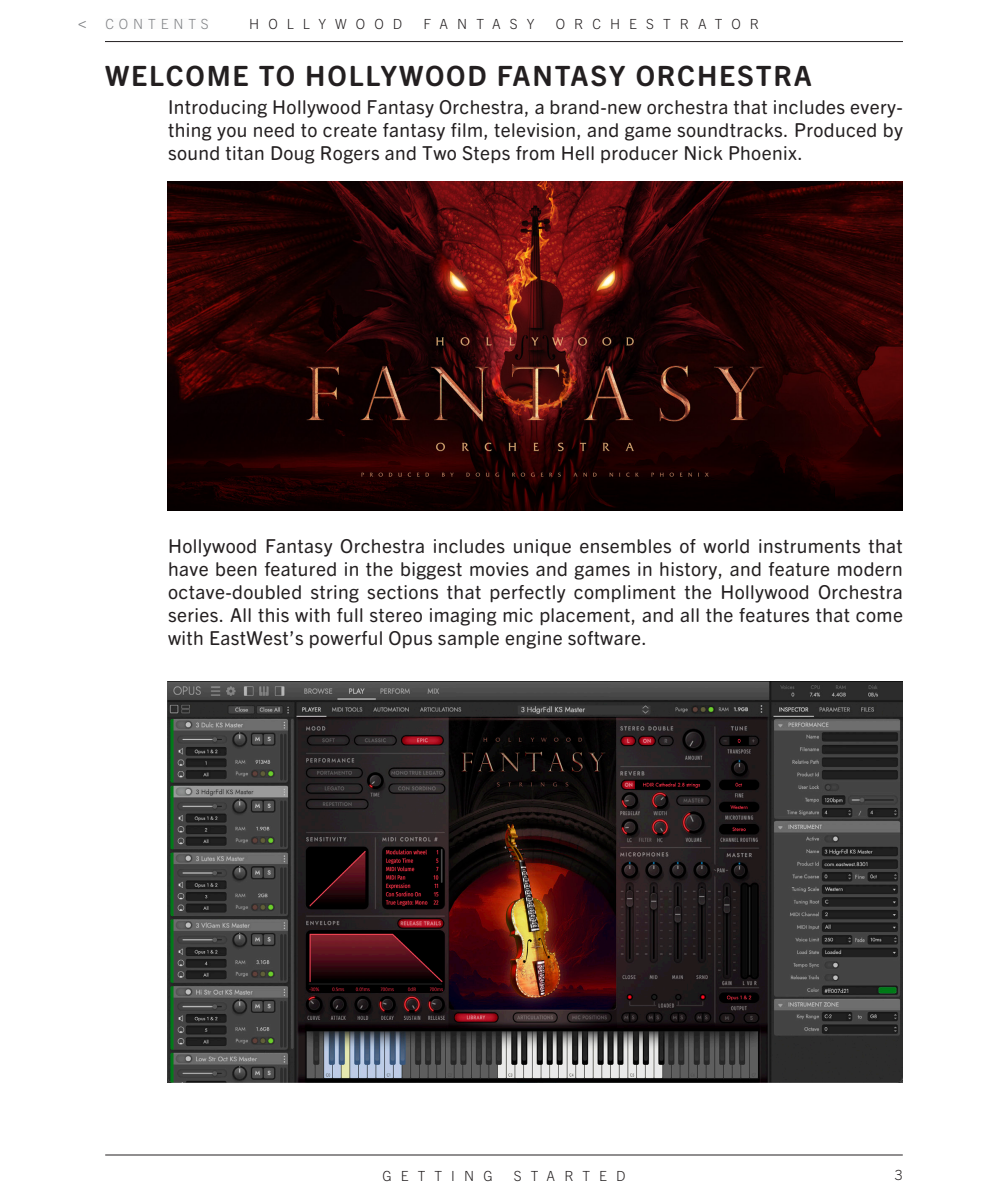
<style>
.page{position:relative;width:1008px;height:1197px;background:#fff}
.page>*{position:absolute;margin:0;border:0;box-sizing:border-box;transform-origin:0 0}
.t1{font:700 28px "Trade Gothic Next SR Pro";letter-spacing:.065em;color:#231f20}
.t2{font:19.25px/23.1px "Trade Gothic Next SR Pro";letter-spacing:.02em;color:#231f20;text-align:justify}
.t3{font:300 14px "Trade Gothic Next LT Pro";letter-spacing:.65em;color:#231f20}
.t4{font:300 14px "Trade Gothic Next LT Pro";letter-spacing:.35em;color:#808285}
.s1{font-size:17.5px}
</style>
<div class="page">
<hr style="left:105px;top:41px;width:798px;height:1px;background:#231f20">
<hr style="left:105px;top:1155px;width:798px;height:1px;background:#231f20">
<img style="left:167px;top:182px;width:736px;height:329px">
<img style="left:167px;top:681px;width:736px;height:402px">
<p class="t4" style="left:77px;top:14px;width:133px"><span class="s1">&lt;</span> CONTENTS</p>
<p class="t3" style="left:249px;top:14px;width:155px">HOLLYWOOD</p>
<p class="t3" style="left:424px;top:14px;width:112px">FANTASY</p>
<p class="t3" style="left:556px;top:14px;width:205px">ORCHESTRATOR</p>
<p class="t1" style="left:105px;top:56px;width:708px">WELCOME TO HOLLYWOOD FANTASY ORCHESTRA</p>
<p class="t2" style="left:168px;top:94px;width:736px">Introducing Hollywood Fantasy Orchestra, a brand-new orchestra that includes every&shy;thing you need to create fantasy film, television, and game soundtracks. Produced by sound titan Doug Rogers and Two Steps from Hell producer Nick Phoenix.</p>
<p class="t2" style="left:168px;top:533px;width:736px">Hollywood Fantasy Orchestra includes unique ensembles of world instruments that have been featured in the biggest movies and games in history, and feature modern octave-doubled string sections that perfectly compliment the Hollywood Orchestra series. All this with full stereo imaging mic placement, and all the features that come with EastWest’s powerful Opus sample engine software.</p>
<p class="t3" style="left:382px;top:1166px;width:112px">GETTING</p>
<p class="t3" style="left:514px;top:1166px;width:113px">STARTED</p>
<p class="t3" style="left:895px;top:1165px;width:9px">3</p>
</div>
